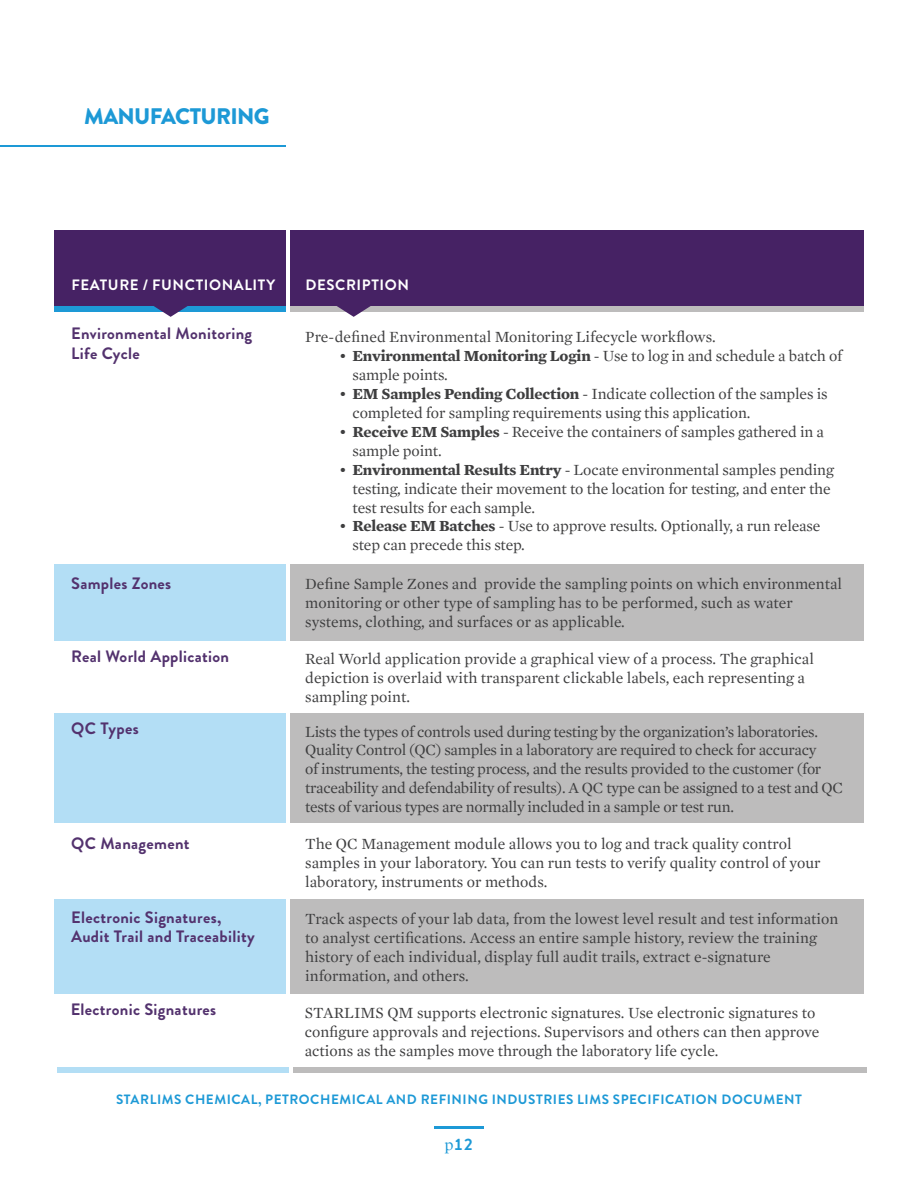
<style>
.page{position:relative;width:918px;height:1188px;background:#fff}
.page>*{position:absolute;margin:0;border:0;box-sizing:border-box;transform-origin:0 0}
.t1{font:900 22.5px "Brandon Grotesque";letter-spacing:-.03em;color:#1d99d6}
.t2{font:700 16.5px/19.8px "Brandon Grotesque";letter-spacing:.02em;color:#53326e}
.t3{font:700 16.5px "Brandon Grotesque";color:#1d99d6}
.t4{font:15.75px/18.9px "Mercury Text G1";color:#3e3e3f}
.t5{font:15.75px/18.9px "Mercury Text G1";letter-spacing:-.02em;color:#3e3e3f}
.t6{font:700 15px "Brandon Grotesque";letter-spacing:.04em;color:#fff}
.t7{font:700 13.5px "Brandon Grotesque";letter-spacing:.04em;color:#1d99d6}
.s1{font-weight:700}
.s2{font-family:"Mercury Text G1";font-weight:400}
</style>
<div class="page">
<hr style="left:434px;top:1126px;width:50px;height:3px;background:#1d99d6">
<div style="left:54px;top:236px;width:231px;height:76px;background:#1d99d6"></div>
<div style="left:290px;top:236px;width:574px;height:76px;background:#bdbcbc"></div>
<div style="left:290px;top:230px;width:574px;height:76px;background:#462264"></div>
<svg style="left:337px;top:306px;width:34px;height:11px"></svg>
<div style="left:54px;top:230px;width:231px;height:76px;background:#462264"></div>
<svg style="left:154px;top:306px;width:34px;height:11px"></svg>
<hr style="left:0;top:145px;width:285px;height:1px;background:#1d99d6">
<div style="left:54px;top:564px;width:231px;height:76px;background:#b3def5"></div>
<div style="left:54px;top:713px;width:231px;height:110px;background:#b3def5"></div>
<div style="left:290px;top:564px;width:574px;height:76px;background:#bdbcbc"></div>
<div style="left:290px;top:713px;width:574px;height:110px;background:#bdbcbc"></div>
<div style="left:54px;top:899px;width:231px;height:95px;background:#b3def5"></div>
<div style="left:290px;top:899px;width:574px;height:95px;background:#bdbcbc"></div>
<div style="left:57px;top:1067px;width:231px;height:6px;background:#b3def5"></div>
<div style="left:293px;top:1067px;width:574px;height:6px;background:#bdbcbc"></div>
<h1 class="t1" style="left:84px;top:101px;width:187px">MANUFACTURING</h1>
<p class="t6" style="left:71px;top:274px;width:205px">FEATURE / FUNCTIONALITY</p>
<p class="t6" style="left:305px;top:274px;width:105px">DESCRIPTION</p>
<p class="t2" style="left:71px;top:324px;width:182px">Environmental Monitoring<br>Life Cycle</p>
<p class="t4" style="left:305px;top:328px;width:412px">Pre-defined Environmental Monitoring Lifecycle workflows.</p>
<p class="t4" style="left:352px;top:347px;width:491px;text-indent:-13px">• <span class="s1">Environmental Monitoring Login</span> - Use to log in and schedule a batch of sample points.</p>
<p class="t4" style="left:352px;top:385px;width:477px;text-indent:-13px">• <span class="s1">EM Samples Pending Collection</span> - Indicate collection of the samples is completed for sampling requirements using this application.</p>
<p class="t4" style="left:352px;top:422px;width:473px;text-indent:-13px">• <span class="s1">Receive EM Samples</span> - Receive the containers of samples gathered in a sample point.</p>
<p class="t4" style="left:352px;top:460px;width:483px;text-indent:-13px">• <span class="s1">Environmental Results Entry</span> - Locate environmental samples pending testing, indicate their movement to the location for testing, and enter the test results for each sample.</p>
<p class="t4" style="left:352px;top:517px;width:469px;text-indent:-13px">• <span class="s1">Release EM Batches</span> - Use to approve results. Optionally, a run release step can precede this step.</p>
<p class="t2" style="left:71px;top:574px;width:102px">Samples Zones</p>
<p class="t4" style="left:305px;top:575px;width:538px">Define Sample Zones and provide the sampling points on which environmental monitoring or other type of sampling has to be performed, such as water systems, clothing, and surfaces or as applicable.</p>
<p class="t2" style="left:71px;top:647px;width:159px">Real World Application</p>
<p class="t4" style="left:305px;top:649px;width:510px">Real World application provide a graphical view of a process. The graphical depiction is overlaid with transparent clickable labels, each representing a sampling point.</p>
<p class="t2" style="left:71px;top:718px;width:69px">QC Types</p>
<p class="t5" style="left:305px;top:722px;width:540px">Lists the types of controls used during testing by the organization’s laboratories.<br>Quality Control (QC) samples in a laboratory are required to check for accuracy<br>of instruments, the testing process, and the results provided to the customer (for traceability and defendability of results). A QC type can be assigned to a test and QC tests of various types are normally included in a sample or test run.</p>
<p class="t2" style="left:71px;top:834px;width:120px">QC Management</p>
<p class="t4" style="left:305px;top:835px;width:517px">The QC Management module allows you to log and track quality control samples in your laboratory. You can run tests to verify quality control of your laboratory, instruments or methods.</p>
<p class="t4" style="left:305px;top:909px;width:535px">Track aspects of your lab data, from the lowest level result and test information to analyst certifications. Access an entire sample history, review the training history of each individual, display full audit trails, extract e-signature information, and others.</p>
<p class="t2" style="left:71px;top:907px;width:185px">Electronic Signatures,<br>Audit Trail and Traceability</p>
<p class="t2" style="left:71px;top:999px;width:147px">Electronic Signatures</p>
<p class="t4" style="left:305px;top:1003px;width:516px">STARLIMS QM supports electronic signatures. Use electronic signatures to configure approvals and rejections. Supervisors and others can then approve actions as the samples move through the laboratory life cycle.</p>
<p class="t7" style="left:116px;top:1090px;width:687px">STARLIMS CHEMICAL, PETROCHEMICAL AND REFINING INDUSTRIES LIMS SPECIFICATION DOCUMENT</p>
<p class="t3" style="left:444px;top:1133px;width:31px"><span class="s2">p</span>12</p>
</div>
